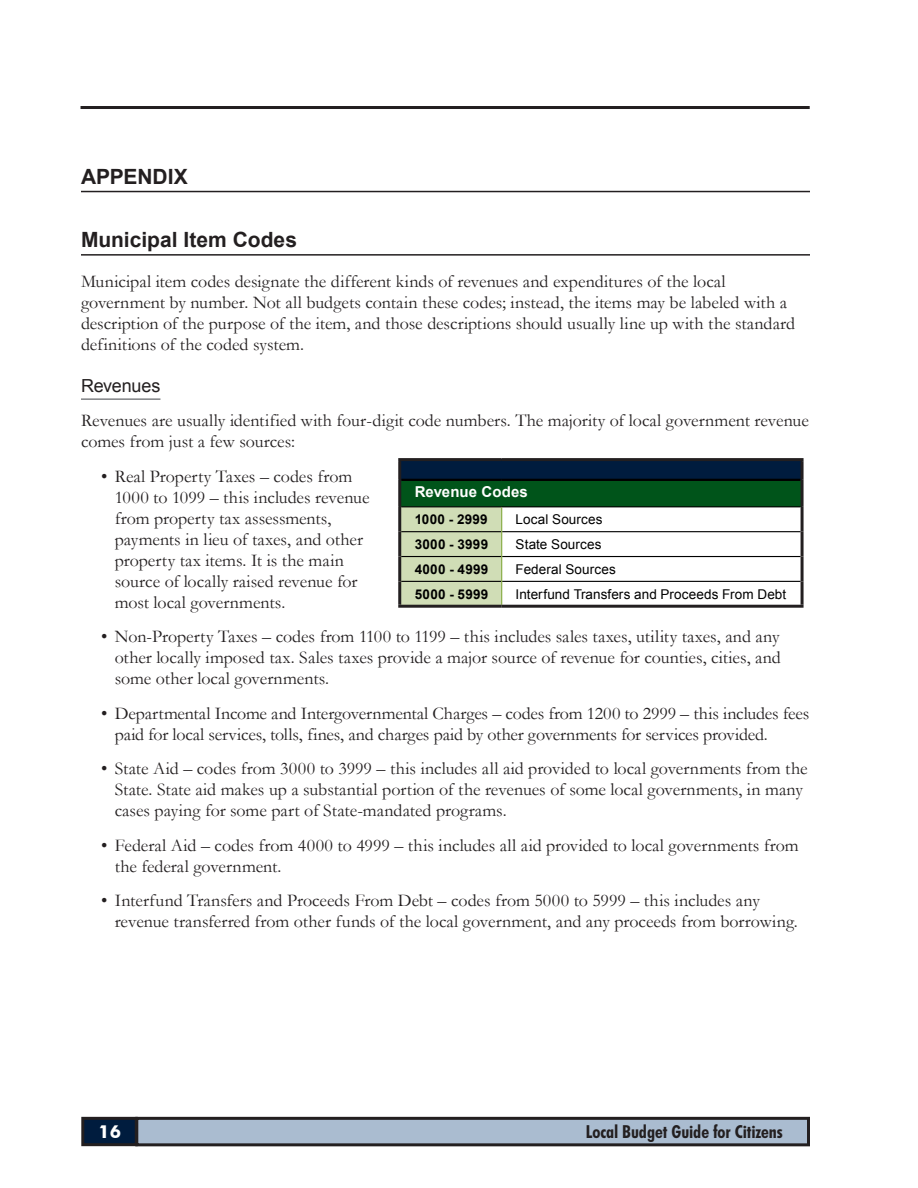
<style>
.page{position:relative;width:918px;height:1188px;background:#fff}
.page>*{position:absolute;margin:0;border:0;box-sizing:border-box;transform-origin:0 0}
.Ann_Rep_headings{font:700 21px "Arial";color:#231f20}
.AnnRep_Body_Text{font:18px/21px "Garamond";color:#231f20}
.t1{font:700 condensed 18px "Futura BT";letter-spacing:-.005em;color:#231f20}
.Ann_Rep_subheadings{font:18px "Arial";letter-spacing:-.01em;color:#231f20}
.t2{font:700 18px "Futura BT";color:#fff}
.footnote{font:700 15px "Arial";letter-spacing:.005em;color:#fff}
.footnote-2{font:13.5px "Arial";letter-spacing:.005em;color:#000}
.footnote-3{font:700 13.5px "Arial";letter-spacing:.02em;color:#000}
</style>
<div class="page">
<hr style="left:81px;top:106px;width:729px;height:3px;background:#231f20">
<div style="left:83px;top:1118px;width:53px;height:27px;background:#001c3e"></div>
<div style="left:81px;top:1117px;width:57px;height:29px;border:3px solid #231f20"></div>
<div style="left:137px;top:1118px;width:671px;height:27px;background:#aabcd0"></div>
<div style="left:135px;top:1117px;width:675px;height:29px;border:3px solid #231f20"></div>
<hr style="left:81px;top:191px;width:729px;height:1px;background:#231f20">
<hr style="left:81px;top:254px;width:729px;height:2px;background:#231f20">
<hr style="left:81px;top:398px;width:79px;height:2px;background:#808285">
<div style="left:400px;top:460px;width:402px;height:20px;background:#001c3e"></div>
<div style="left:400px;top:480px;width:402px;height:27px;background:#00541a"></div>
<hr style="left:401px;top:479px;width:101px;height:2px;background:#000">
<hr style="left:502px;top:479px;width:299px;height:2px;background:#000">
<hr style="left:401px;top:506px;width:101px;height:1px;background:#000">
<hr style="left:502px;top:506px;width:299px;height:1px;background:#000">
<hr style="left:502px;top:531px;width:299px;height:1px;background:#000">
<hr style="left:502px;top:556px;width:299px;height:1px;background:#000">
<hr style="left:502px;top:581px;width:299px;height:1px;background:#000">
<svg style="left:401px;top:507px;width:101px;height:98px"></svg>
<hr style="left:398px;top:458px;width:104px;height:3px;background:#231f20">
<hr style="left:398px;top:461px;width:3px;height:19px;background:#231f20">
<hr style="left:502px;top:458px;width:302px;height:3px;background:#231f20">
<hr style="left:801px;top:461px;width:3px;height:19px;background:#231f20">
<hr style="left:398px;top:480px;width:3px;height:27px;background:#231f20">
<hr style="left:801px;top:480px;width:3px;height:27px;background:#231f20">
<hr style="left:398px;top:507px;width:3px;height:25px;background:#231f20">
<hr style="left:801px;top:507px;width:3px;height:25px;background:#231f20">
<hr style="left:398px;top:532px;width:3px;height:25px;background:#231f20">
<hr style="left:801px;top:532px;width:3px;height:25px;background:#231f20">
<hr style="left:398px;top:557px;width:3px;height:24px;background:#231f20">
<hr style="left:801px;top:557px;width:3px;height:24px;background:#231f20">
<hr style="left:398px;top:581px;width:3px;height:24px;background:#231f20">
<hr style="left:801px;top:581px;width:3px;height:24px;background:#231f20">
<hr style="left:398px;top:605px;width:104px;height:3px;background:#231f20">
<hr style="left:502px;top:605px;width:302px;height:3px;background:#231f20">
<p class="Ann_Rep_headings" style="left:81px;top:163px;width:108px">APPENDIX</p>
<p class="Ann_Rep_headings" style="left:81px;top:226px;width:218px">Municipal Item Codes</p>
<p class="AnnRep_Body_Text" style="left:81px;top:270px;width:716px">Municipal item codes designate the different kinds of revenues and expenditures of the local government by number. Not all budgets contain these codes; instead, the items may be labeled with a description of the purpose of the item, and those descriptions should usually line up with the standard definitions of the coded system.</p>
<p class="Ann_Rep_subheadings" style="left:81px;top:374px;width:81px">Revenues</p>
<p class="AnnRep_Body_Text" style="left:81px;top:410px;width:729px">Revenues are usually identified with four-digit code numbers. The majority of local government revenue comes from just a few sources:</p>
<p class="AnnRep_Body_Text" style="left:115px;top:465px;width:256px;text-indent:-14px">• Real Property Taxes – codes from<br>1000 to 1099 – this includes revenue from property tax assessments, payments in lieu of taxes, and other property tax items. It is the main source of locally raised revenue for most local governments.</p>
<p class="AnnRep_Body_Text" style="left:115px;top:626px;width:668px;text-align:justify;text-indent:-14px">• Non-Property Taxes – codes from 1100 to 1199 – this includes sales taxes, utility taxes, and any other locally imposed tax. Sales taxes provide a major source of revenue for counties, cities, and some other local governments.</p>
<p class="AnnRep_Body_Text" style="left:115px;top:702px;width:696px;text-indent:-14px">• Departmental Income and Intergovernmental Charges – codes from 1200 to 2999 – this includes fees paid for local services, tolls, fines, and charges paid by other governments for services provided.</p>
<p class="AnnRep_Body_Text" style="left:115px;top:758px;width:694px;text-indent:-14px">• State Aid – codes from 3000 to 3999 – this includes all aid provided to local governments from the<br>State. State aid makes up a substantial portion of the revenues of some local governments, in many cases paying for some part of State-mandated programs.</p>
<p class="AnnRep_Body_Text" style="left:115px;top:834px;width:685px;text-indent:-14px">• Federal Aid – codes from 4000 to 4999 – this includes all aid provided to local governments from the federal government.</p>
<p class="AnnRep_Body_Text" style="left:115px;top:890px;width:684px;text-indent:-14px">• Interfund Transfers and Proceeds From Debt – codes from 5000 to 5999 – this includes any revenue transferred from other funds of the local government, and any proceeds from borrowing.</p>
<p class="footnote" style="left:415px;top:482px;width:115px">Revenue Codes</p>
<p class="footnote-3" style="left:415px;top:511px;width:75px">1000 - 2999</p>
<p class="footnote-2" style="left:516px;top:511px;width:88px">Local Sources</p>
<p class="footnote-3" style="left:415px;top:535px;width:75px">3000 - 3999</p>
<p class="footnote-2" style="left:516px;top:535px;width:87px">State Sources</p>
<p class="footnote-3" style="left:415px;top:560px;width:75px">4000 - 4999</p>
<p class="footnote-2" style="left:516px;top:560px;width:102px">Federal Sources</p>
<p class="footnote-3" style="left:415px;top:585px;width:75px">5000 - 5999</p>
<p class="footnote-2" style="left:516px;top:585px;width:272px">Interfund Transfers and Proceeds From Debt</p>
<p class="t2" style="left:98px;top:1120px;width:24px">16</p>
<p class="t1" style="left:586px;top:1121px;width:199px">Local Budget Guide for Citizens</p>
</div>
